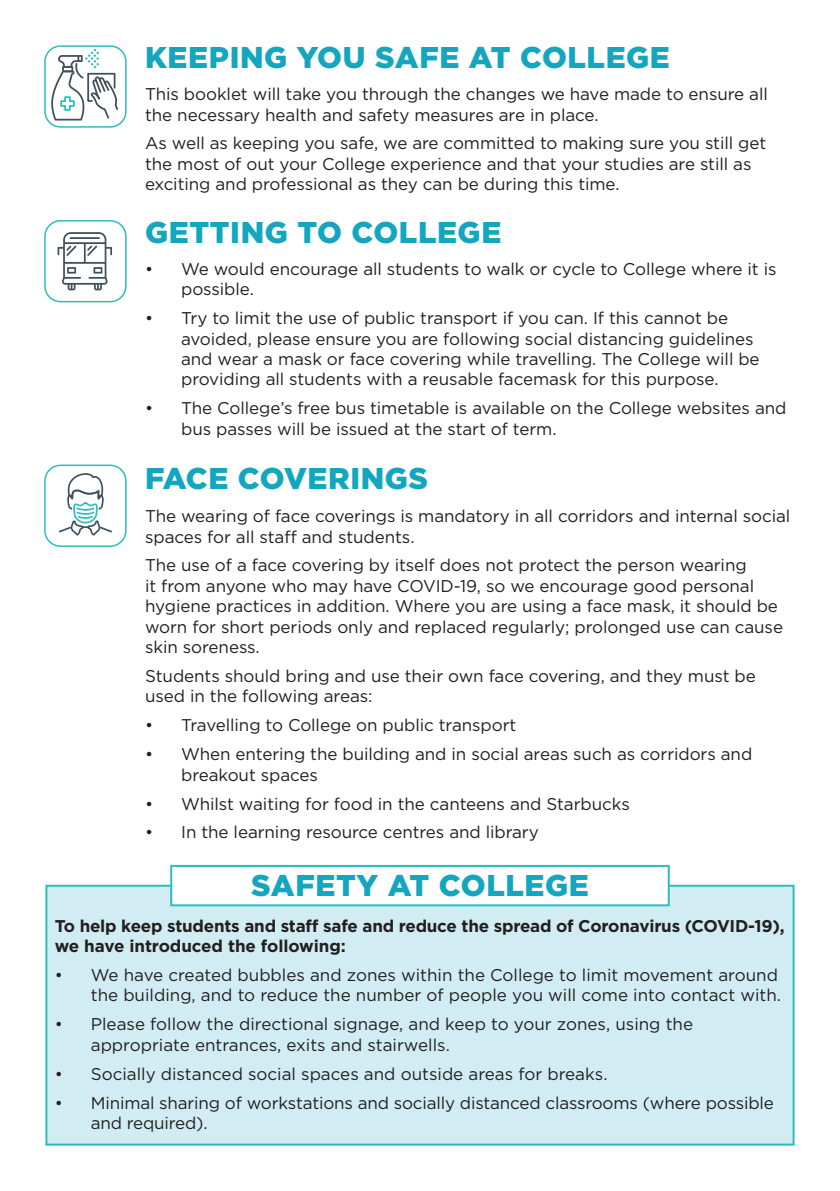
<style>
.page{position:relative;width:840px;height:1191px;background:#fff}
.page>*{position:absolute;margin:0;border:0;box-sizing:border-box;transform-origin:0 0}
.t1{font:900 30px "Gotham";letter-spacing:.02em;color:#13a6be}
.t2{font:17px/20.4px "Gotham";letter-spacing:-.005em;color:#231f20}
.t3{font:700 17px/20.4px "Gotham";letter-spacing:-.015em;color:#231f20}
</style>
<div class="page">
<div style="left:45px;top:884px;width:749px;height:261px;background:#d1edf3;border:2px solid #2cbebe"></div>
<div style="left:44px;top:220px;width:82px;height:82px;border:2px solid #2cbebe;border-radius:16px"></div>
<div style="left:44px;top:464px;width:82px;height:83px;border:2px solid #2cbebe;border-radius:16px"></div>
<svg style="left:59px;top:473px;width:53px;height:62px"></svg>
<svg style="left:51px;top:49px;width:67px;height:71px"></svg>
<div style="left:44px;top:45px;width:82px;height:83px;border:2px solid #2cbebe;border-radius:16px"></div>
<div style="left:170px;top:865px;width:499px;height:41px;background:#fff;border:2px solid #2cbebe"></div>
<svg style="left:57px;top:232px;width:55px;height:58px"></svg>
<h1 class="t1" style="left:145px;top:37px;width:526px">KEEPING YOU SAFE AT COLLEGE</h1>
<p class="t2" style="left:145px;top:83px;width:624px">This booklet will take you through the changes we have made to ensure all the necessary health and safety measures are in place.</p>
<p class="t2" style="left:145px;top:133px;width:622px">As well as keeping you safe, we are committed to making sure you still get the most of out your College experience and that your studies are still as exciting and professional as they can be during this time.</p>
<h1 class="t1" style="left:145px;top:212px;width:357px">GETTING TO COLLEGE</h1>
<p class="t2" style="left:181px;top:258px;width:596px;text-indent:-36px">• We would encourage all students to walk or cycle to College where it is possible.</p>
<p class="t2" style="left:181px;top:307px;width:579px;text-indent:-36px">• Try to limit the use of public transport if you can. If this cannot be avoided, please ensure you are following social distancing guidelines and wear a mask or face covering while travelling. The College will be providing all students with a reusable facemask for this purpose.</p>
<p class="t2" style="left:181px;top:398px;width:606px;text-indent:-36px">• The College’s free bus timetable is available on the College websites and bus passes will be issued at the start of term.</p>
<h1 class="t1" style="left:145px;top:458px;width:284px">FACE COVERINGS</h1>
<p class="t2" style="left:145px;top:505px;width:646px">The wearing of face coverings is mandatory in all corridors and internal social spaces for all staff and students.</p>
<p class="t2" style="left:145px;top:555px;width:639px">The use of a face covering by itself does not protect the person wearing<br>it from anyone who may have COVID-19, so we encourage good personal hygiene practices in addition. Where you are using a face mask, it should be worn for short periods only and replaced regularly; prolonged use can cause skin soreness.</p>
<p class="t2" style="left:145px;top:665px;width:611px">Students should bring and use their own face covering, and they must be used in the following areas:</p>
<p class="t2" style="left:145px;top:714px;width:372px">• Travelling to College on public transport</p>
<p class="t2" style="left:181px;top:743px;width:572px;text-indent:-36px">• When entering the building and in social areas such as corridors and breakout spaces</p>
<p class="t2" style="left:145px;top:793px;width:486px">• Whilst waiting for food in the canteens and Starbucks</p>
<p class="t2" style="left:145px;top:822px;width:395px">• In the learning resource centres and library</p>
<h1 class="t1" style="left:251px;top:865px;width:339px">SAFETY AT COLLEGE</h1>
<p class="t3" style="left:55px;top:915px;width:731px">To help keep students and staff safe and reduce the spread of Coronavirus (COVID-19), we have introduced the following:</p>
<p class="t2" style="left:55px;top:964px;width:727px;text-align:right">• We have created bubbles and zones within the College to limit movement around the building, and to reduce the number of people you will come into contact with.</p>
<p class="t2" style="left:91px;top:1013px;width:603px;text-indent:-36px">• Please follow the directional signage, and keep to your zones, using the appropriate entrances, exits and stairwells.</p>
<p class="t2" style="left:55px;top:1063px;width:554px">• Socially distanced social spaces and outside areas for breaks.</p>
<p class="t2" style="left:91px;top:1092px;width:684px;text-indent:-36px">• Minimal sharing of workstations and socially distanced classrooms (where possible and required).</p>
</div>
